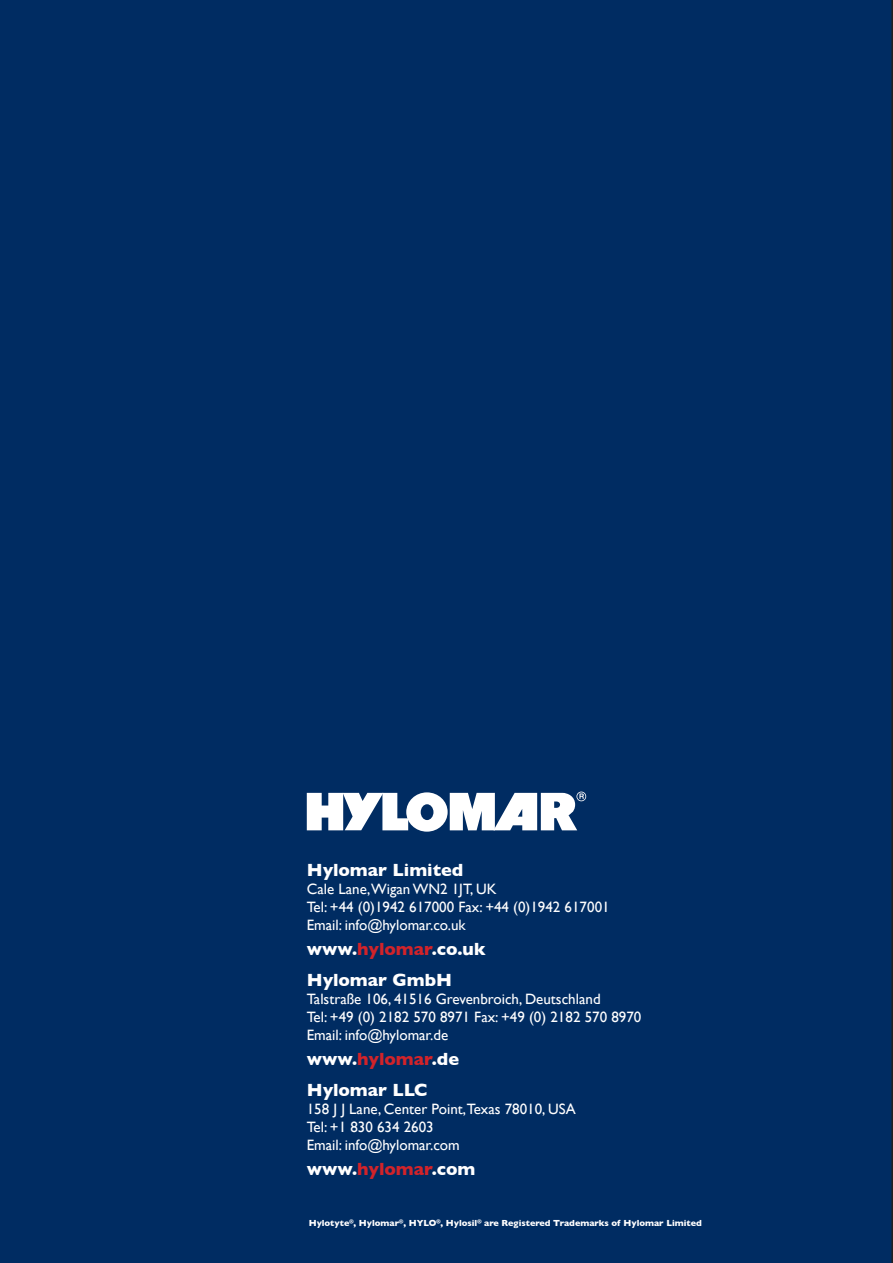
<style>
.page{position:relative;width:893px;height:1263px;background:#002c62}
.page>*{position:absolute;margin:0;border:0;box-sizing:border-box;transform-origin:0 0}
.t1{font:700 18px "Gill Sans";color:#fff}
.t2{font:15px "Gill Sans";color:#fff}
.t3{font:700 9px "Gill Sans";color:#fff}
.s1{color:#d1232a}
</style>
<div class="page">
<svg style="left:307px;top:791px;width:279px;height:41px"></svg>
<p class="t1" style="left:307px;top:855px;width:158px">Hylomar Limited</p>
<p class="t2" style="left:307px;top:880px;width:191px">Cale Lane,Wigan WN2 1JT, UK</p>
<p class="t2" style="left:307px;top:898px;width:304px">Tel: +44 (0)1942 617000 Fax: +44 (0)1942 617001</p>
<p class="t2" style="left:307px;top:916px;width:160px">Email: info@hylomar.co.uk</p>
<p class="t1" style="left:307px;top:935px;width:180px">www.<span class="s1">hylomar</span>.co.uk</p>
<p class="t1" style="left:307px;top:965px;width:147px">Hylomar GmbH</p>
<p class="t2" style="left:307px;top:990px;width:295px">Talstraße 106, 41516 Grevenbroich, Deutschland</p>
<p class="t2" style="left:307px;top:1008px;width:336px">Tel: +49 (0) 2182 570 8971 Fax: +49 (0) 2182 570 8970</p>
<p class="t2" style="left:307px;top:1026px;width:143px">Email: info@hylomar.de</p>
<p class="t1" style="left:307px;top:1045px;width:154px">www.<span class="s1">hylomar</span>.de</p>
<p class="t1" style="left:307px;top:1075px;width:122px">Hylomar LLC</p>
<p class="t2" style="left:307px;top:1099px;width:270px">158 J J Lane, Center Point,Texas 78010, USA</p>
<p class="t2" style="left:307px;top:1117px;width:129px">Tel: +1 830 634 2603</p>
<p class="t2" style="left:307px;top:1135px;width:155px">Email: info@hylomar.com</p>
<p class="t1" style="left:307px;top:1155px;width:170px">www.<span class="s1">hylomar</span>.com</p>
<p class="t3" style="left:309px;top:1215px;width:395px">Hylotyte<sup>®</sup>, Hylomar<sup>®</sup>, HYLO<sup>®</sup>, Hylosil<sup>®</sup> are Registered Trademarks of Hylomar Limited</p>
</div>
